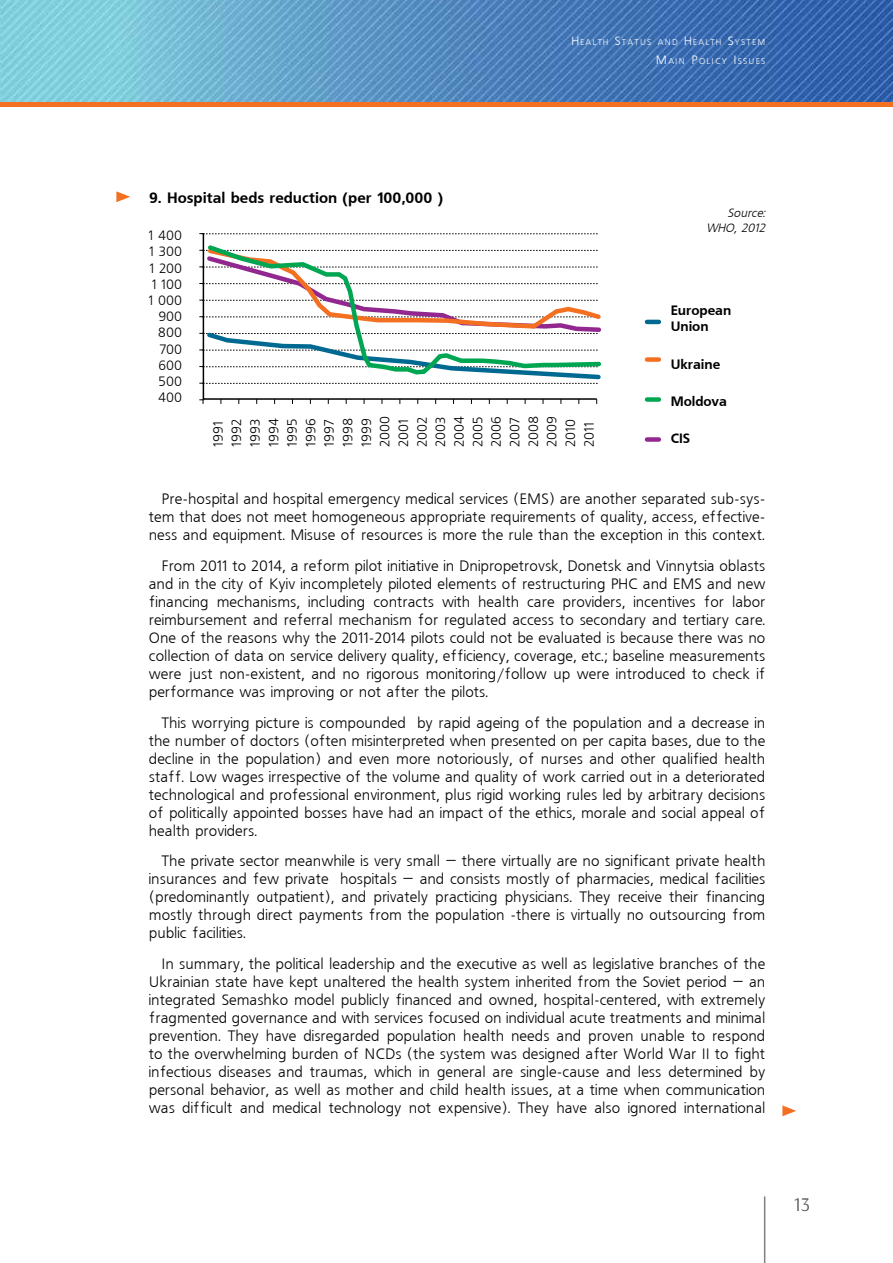
<style>
.page{position:relative;width:893px;height:1263px;background:#fff}
.page>*{position:absolute;margin:0;border:0;box-sizing:border-box;transform-origin:0 0}
.t1{font:19.5px "Arsenal";color:#58595b}
.t2{font:15px/18px "Ukrainian Free Set";color:#000;text-align:justify}
.t3{font:700 15px "Ukrainian Free Set";color:#000}
.t4{font:13.5px/18.6px "Ukrainian Free Set";color:#000;text-align:right}
.t5{font:700 13.5px/16.2px "Ukrainian Free Set";letter-spacing:-.005em;color:#000}
.t6{font:italic 12px/14.4px "Ukrainian Free Set";color:#000;text-align:right}
.t7{font:8.4px "Ukrainian Free Set";color:#fff}
.s1{font-size:12px}
</style>
<div class="page">
<img style="left:0;top:0;width:893px;height:102px">
<hr style="left:764px;top:1196px;width:1px;height:67px;background:#808080">
<div style="left:0;top:102px;width:893px;height:5px;background:#f36f21"></div>
<svg style="left:782px;top:1105px;width:14px;height:11px"></svg>
<svg style="left:116px;top:191px;width:14px;height:11px"></svg>
<svg style="left:202px;top:235px;width:396px;height:165px"></svg>
<svg style="left:199px;top:233px;width:399px;height:2px"></svg>
<hr style="left:647px;top:320px;width:12px;height:4px;background:#006991">
<div style="left:647px;top:357px;width:12px;height:5px;background:#f36f21"></div>
<div style="left:647px;top:397px;width:12px;height:5px;background:#00a651"></div>
<div style="left:647px;top:437px;width:12px;height:5px;background:#92278f"></div>
<svg style="left:199px;top:399px;width:5px;height:5px"></svg>
<svg style="left:199px;top:246px;width:402px;height:138px"></svg>
<svg style="left:204px;top:242px;width:397px;height:135px"></svg>
<p class="t7" style="left:572px;top:38px;width:15px"><span class="s1">H</span>ealth</p>
<p class="t7" style="left:615px;top:38px;width:14px"><span class="s1">S</span>tatus</p>
<p class="t7" style="left:658px;top:38px;width:8px">and</p>
<p class="t7" style="left:685px;top:38px;width:15px"><span class="s1">H</span>ealth</p>
<p class="t7" style="left:728px;top:38px;width:15px"><span class="s1">S</span>ystem</p>
<p class="t7" style="left:656px;top:57px;width:19px"><span class="s1">M</span>ain</p>
<p class="t7" style="left:691px;top:57px;width:15px"><span class="s1">P</span>olicy</p>
<p class="t7" style="left:733px;top:57px;width:11px"><span class="s1">I</span>ssues</p>
<p class="t3" style="left:149px;top:189px;width:296px">9. Hospital beds reduction (per 100,000 )</p>
<p class="t4" style="left:149px;top:228px;width:35px;line-height:16.2px">1 400<br>1 300<br>1 200<br>1 100<br>1 000<br>900<br>800<br>700<br>600<br>500<br>400</p>
<p class="t4" style="left:209px;top:447px;width:33px;text-align:left;rotate:-90deg">1991<br>1992<br>1993<br>1994<br>1995<br>1996<br>1997<br>1998<br>1999<br>2000<br>2001<br>2002<br>2003<br>2004<br>2005<br>2006<br>2007<br>2008<br>2009<br>2010<br>2011</p>
<p class="t6" style="left:706px;top:206px;width:60px">Source:<br>WHO, 2012</p>
<p class="t5" style="left:671px;top:303px;width:62px">European<br>Union</p>
<p class="t5" style="left:671px;top:356px;width:51px">Ukraine</p>
<p class="t5" style="left:671px;top:394px;width:58px">Moldova</p>
<p class="t5" style="left:671px;top:431px;width:21px">CIS</p>
<p class="t2" style="left:149px;top:491px;width:618px;text-indent:13px">Pre-hospital and hospital emergency medical services (EMS) are another separated sub-sys&shy;tem that does not meet homogeneous appropriate requirements of quality, access, effective&shy;ness and equipment. Misuse of resources is more the rule than the exception in this context.</p>
<p class="t2" style="left:149px;top:557px;width:618px;text-indent:13px">From 2011 to 2014, a reform pilot initiative in Dnipropetrovsk, Donetsk and Vinnytsia oblasts and in the city of Kyiv incompletely piloted elements of restructuring PHC and EMS and new financing mechanisms, including contracts with health care providers, incentives for labor reimbursement and referral mechanism for regulated access to secondary and tertiary care.<br>One of the reasons why the 2011-2014 pilots could not be evaluated is because there was no collection of data on service delivery quality, efficiency, coverage, etc.; baseline measurements were just non-existent, and no rigorous monitoring/follow up were introduced to check if performance was improving or not after the pilots.</p>
<p class="t2" style="left:149px;top:714px;width:618px;text-indent:13px">This worrying picture is compounded by rapid ageing of the population and a decrease in the number of doctors (often misinterpreted when presented on per capita bases, due to the decline in the population) and even more notoriously, of nurses and other qualified health staff. Low wages irrespective of the volume and quality of work carried out in a deteriorated technological and professional environment, plus rigid working rules led by arbitrary decisions of politically appointed bosses have had an impact of the ethics, morale and social appeal of health providers.</p>
<p class="t2" style="left:149px;top:853px;width:618px;text-indent:13px">The private sector meanwhile is very small – there virtually are no significant private health insurances and few private hospitals – and consists mostly of pharmacies, medical facilities (predominantly outpatient), and privately practicing physicians. They receive their financing mostly through direct payments from the population -there is virtually no outsourcing from public facilities.</p>
<p class="t2" style="left:149px;top:956px;width:618px;text-indent:13px">In summary, the political leadership and the executive as well as legislative branches of the Ukrainian state have kept unaltered the health system inherited from the Soviet period – an integrated Semashko model publicly financed and owned, hospital-centered, with extremely fragmented governance and with services focused on individual acute treatments and minimal prevention. They have disregarded population health needs and proven unable to respond to the overwhelming burden of NCDs (the system was designed after World War II to fight infectious diseases and traumas, which in general are single-cause and less determined by personal behavior, as well as mother and child health issues, at a time when communication was difficult and medical technology not expensive). They have also ignored international</p>
<h1 class="t1" style="left:794px;top:1192px;width:18px">13</h1>
</div>
